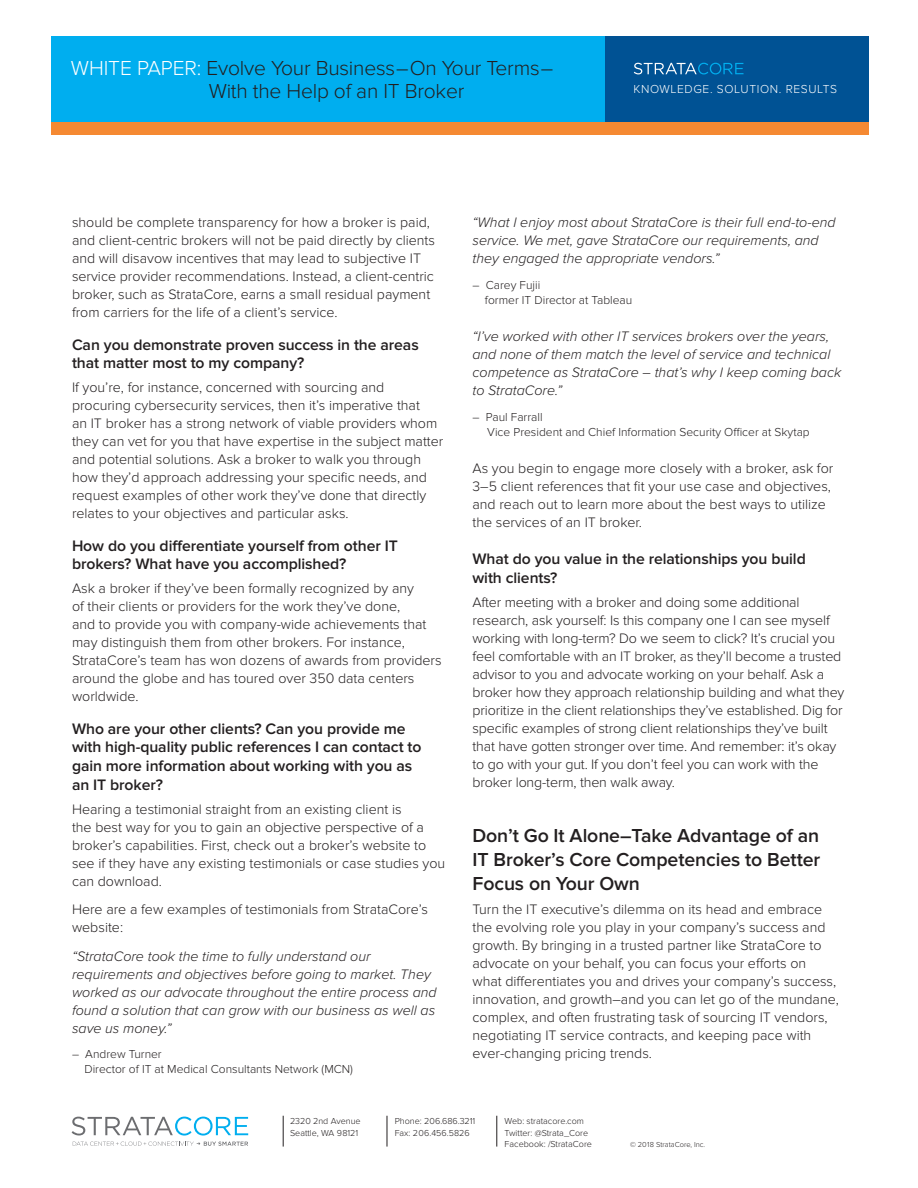
<style>
.page{position:relative;width:918px;height:1188px;background:#fff}
.page>*{position:absolute;margin:0;border:0;box-sizing:border-box;transform-origin:0 0}
.Body_header{font:300 21px/22.5px "Proxima Nova";letter-spacing:-.01em;color:#231f20}
.body_header_2{font:600 19.5px/24px "Proxima Nova";letter-spacing:-.005em;color:#231f20;text-align:justify}
.body_header_3{font:600 15.75px/18.8px "Proxima Nova";letter-spacing:-.005em;color:#231f20}
.Body_text{font:300 14.25px/18px "Proxima Nova";color:#231f20}
.Body_text-2{font:italic 300 14.25px/18px "Proxima Nova";color:#231f20}
.Body_text-3{font:300 12px/15px "Proxima Nova";color:#231f20}
.t1{font:300 12px "Proxima Nova";letter-spacing:.05em;color:#fff}
.Body_text-4{font:300 9px/11.2px "Proxima Nova";color:#231f20}
.t2{font:300 7.5px "Proxima Nova";color:#231f20}
.s1{color:#fff}
</style>
<div class="page">
<div style="left:602px;top:36px;width:266px;height:86px;background:#005294"></div>
<div style="left:51px;top:36px;width:554px;height:86px;background:#00aeef"></div>
<div style="left:51px;top:122px;width:817px;height:13px;background:#f58932"></div>
<svg style="left:634px;top:63px;width:110px;height:11px"></svg>
<hr style="left:387px;top:1116px;width:1px;height:31px;background:#231f20">
<hr style="left:283px;top:1116px;width:1px;height:31px;background:#231f20">
<hr style="left:496px;top:1116px;width:1px;height:31px;background:#231f20">
<svg style="left:72px;top:1117px;width:176px;height:19px"></svg>
<svg style="left:73px;top:1142px;width:175px;height:4px"></svg>
<p class="Body_header" style="left:209px;top:57px;width:346px;text-indent:-138px"><span class="s1">WHITE PAPER:</span> Evolve Your Business–On Your Terms–<br>With the Help of an IT Broker</p>
<p class="t1" style="left:633px;top:82px;width:205px">KNOWLEDGE. SOLUTION. RESULTS</p>
<p class="Body_text" style="left:72px;top:214px;width:365px">should be complete transparency for how a broker is paid, and client-centric brokers will not be paid directly by clients and will disavow incentives that may lead to subjective IT service provider recommendations. Instead, a client-centric broker, such as StrataCore, earns a small residual payment from carriers for the life of a client’s service.</p>
<p class="body_header_3" style="left:72px;top:335px;width:348px">Can you demonstrate proven success in the areas that matter most to my company?</p>
<p class="Body_text" style="left:72px;top:379px;width:373px">If you’re, for instance, concerned with sourcing and procuring cybersecurity services, then it’s imperative that<br>an IT broker has a strong network of viable providers whom they can vet for you that have expertise in the subject matter and potential solutions. Ask a broker to walk you through how they’d approach addressing your specific needs, and request examples of other work they’ve done that directly relates to your objectives and particular asks.</p>
<p class="body_header_3" style="left:72px;top:536px;width:327px">How do you differentiate yourself from other IT brokers? What have you accomplished?</p>
<p class="Body_text" style="left:72px;top:580px;width:371px">Ask a broker if they’ve been formally recognized by any<br>of their clients or providers for the work they’ve done,<br>and to provide you with company-wide achievements that may distinguish them from other brokers. For instance, StrataCore’s team has won dozens of awards from providers around the globe and has toured over 350 data centers worldwide.</p>
<p class="body_header_3" style="left:72px;top:719px;width:351px">Who are your other clients? Can you provide me with high-quality public references I can contact to gain more information about working with you as an IT broker?</p>
<p class="Body_text" style="left:72px;top:800px;width:375px">Hearing a testimonial straight from an existing client is<br>the best way for you to gain an objective perspective of a broker’s capabilities. First, check out a broker’s website to see if they have any existing testimonials or case studies you can download.</p>
<p class="Body_text" style="left:72px;top:901px;width:358px">Here are a few examples of testimonials from StrataCore’s website:</p>
<p class="Body_text-2" style="left:72px;top:947px;width:366px">“StrataCore took the time to fully understand our requirements and objectives before going to market. They worked as our advocate throughout the entire process and found a solution that can grow with our business as well as save us money.”</p>
<p class="Body_text-3" style="left:84px;top:1047px;width:270px;text-indent:-12px">– Andrew Turner<br>Director of IT at Medical Consultants Network (MCN)</p>
<p class="Body_text-2" style="left:472px;top:214px;width:365px">“What I enjoy most about StrataCore is their full end-to-end service. We met, gave StrataCore our requirements, and they engaged the appropriate vendors.”</p>
<p class="Body_text-3" style="left:485px;top:277px;width:149px;text-indent:-12px">– Carey Fujii<br>former IT Director at Tableau</p>
<p class="Body_text-2" style="left:472px;top:328px;width:370px">“I’ve worked with other IT services brokers over the years, and none of them match the level of service and technical competence as StrataCore – that’s why I keep coming back to StrataCore.”</p>
<p class="Body_text-3" style="left:487px;top:409px;width:324px;text-indent:-15px">– Paul Farrall<br>Vice President and Chief Information Security Officer at Skytap</p>
<p class="Body_text" style="left:472px;top:460px;width:362px">As you begin to engage more closely with a broker, ask for 3–5 client references that fit your use case and objectives, and reach out to learn more about the best ways to utilize the services of an IT broker.</p>
<p class="body_header_3" style="left:472px;top:550px;width:335px">What do you value in the relationships you build with clients?</p>
<p class="Body_text" style="left:472px;top:593px;width:373px">After meeting with a broker and doing some additional research, ask yourself: Is this company one I can see myself working with long-term? Do we seem to click? It’s crucial you feel comfortable with an IT broker, as they’ll become a trusted advisor to you and advocate working on your behalf. Ask a broker how they approach relationship building and what they prioritize in the client relationships they’ve established. Dig for specific examples of strong client relationships they’ve built that have gotten stronger over time. And remember: it’s okay to go with your gut. If you don’t feel you can work with the broker long-term, then walk away.</p>
<p class="body_header_2" style="left:472px;top:824px;width:349px">Don’t Go It Alone–Take Advantage of an IT Broker’s Core Competencies to Better Focus on Your Own</p>
<p class="Body_text" style="left:472px;top:901px;width:368px">Turn the IT executive’s dilemma on its head and embrace the evolving role you play in your company’s success and growth. By bringing in a trusted partner like StrataCore to advocate on your behalf, you can focus your efforts on what differentiates you and drives your company’s success, innovation, and growth–and you can let go of the mundane, complex, and often frustrating task of sourcing IT vendors, negotiating IT service contracts, and keeping pace with ever-changing pricing trends.</p>
<p class="Body_text-4" style="left:290px;top:1116px;width:72px">2320 2nd Avenue<br>Seattle, WA 98121</p>
<p class="Body_text-4" style="left:395px;top:1116px;width:82px">Phone: 206.686.3211<br>Fax: 206.456.5826</p>
<p class="Body_text-4" style="left:505px;top:1116px;width:89px">Web: stratacore.com<br>Twitter: @Strata_Core<br>Facebook: /StrataCore</p>
<p class="t2" style="left:630px;top:1140px;width:77px">© 2018 StrataCore, Inc.</p>
</div>
